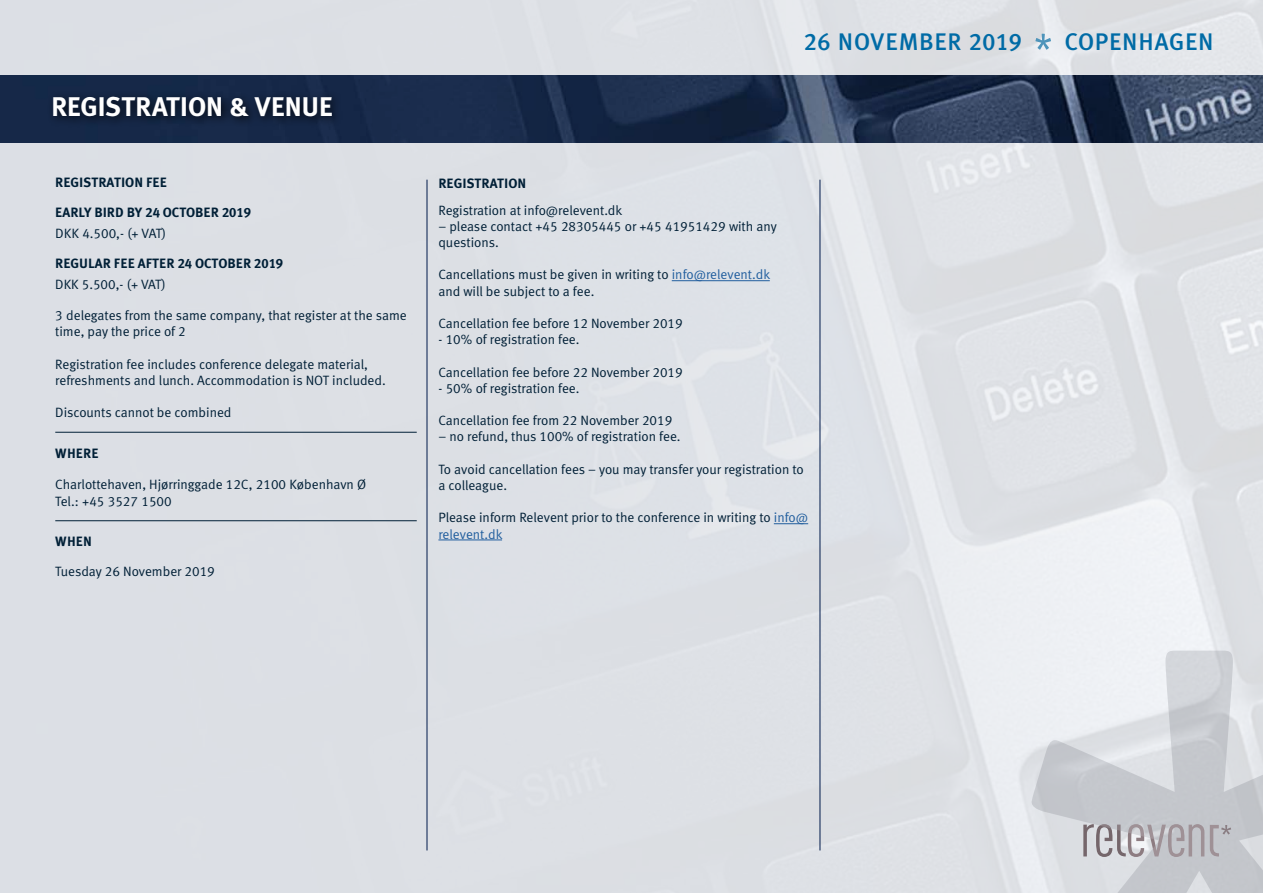
<style>
.page{position:relative;width:1263px;height:893px;background:#fff}
.page>*{position:absolute;margin:0;border:0;box-sizing:border-box;transform-origin:0 0}
.t1{font:700 27px "Meta Plus";letter-spacing:-.015em;color:#fff}
.t2{font:500 24px "Meta Plus";letter-spacing:.03em;color:#006ba6}
.t3{font:13.5px/16.2px "Meta Normal LF";color:#001f36}
.t4{font:13.5px "Meta Plus Bold Caps";color:#001f36}
.t5{font:13.5px "Meta Normal LF Caps";color:#001f36}
.s1{font-family:"Meta Normal LF"}
.s2{font-family:"Meta Normal LF Caps"}
.s3{font-family:"Meta Plus Medium Caps";font-weight:400}
.s4{color:#215e9e}
</style>
<div class="page">
<img style="left:1px;top:0;width:1262px;height:893px">
<img style="left:0;top:75px;width:1263px;height:67px">
<hr style="left:427px;top:180px;width:1px;height:670px;background:#001a4b">
<hr style="left:820px;top:180px;width:1px;height:670px;background:#001a4b">
<hr style="left:55px;top:432px;width:362px;height:1px;background:#001f36">
<hr style="left:55px;top:520px;width:362px;height:1px;background:#001f36">
<svg style="left:1035px;top:34px;width:16px;height:16px"></svg>
<div style="left:47px;top:90px;width:297px;height:38px;background:#000;opacity:.75"></div>
<svg style="left:1032px;top:651px;width:231px;height:242px;background:#d3d5da"></svg>
<hr style="left:672px;top:280px;width:98px;height:1px;background:#215e9e">
<hr style="left:774px;top:523px;width:34px;height:1px;background:#215e9e">
<hr style="left:438px;top:540px;width:64px;height:1px;background:#215e9e">
<h1 class="t1" style="left:51px;top:94px;width:284px">REGISTRATION &amp; VENUE</h1>
<p class="t4" style="left:55px;top:177px;width:113px">REGISTRATION FEE</p>
<p class="t4" style="left:55px;top:207px;width:197px">EARLY BIRD BY 24 OCTOBER 2019</p>
<p class="t5" style="left:55px;top:228px;width:112px">DKK 4.500,- (<span class="s1">+ VAT)</span></p>
<p class="t4" style="left:55px;top:258px;width:229px">REGULAR FEE AFTER 24 OCTOBER 2019</p>
<p class="t3" style="left:55px;top:277px;width:112px">DKK <span class="s2">5.500,-</span> (+ VAT)</p>
<p class="t3" style="left:55px;top:308px;width:353px"><span class="s2">3</span> delegates from the same company, that register at the same time, pay the price of <span class="s2">2</span></p>
<p class="t3" style="left:55px;top:357px;width:332px">Registration fee includes conference delegate material, refreshments and lunch. Accommodation is NOT included.</p>
<p class="t3" style="left:55px;top:405px;width:178px">Discounts cannot be combined</p>
<p class="t4" style="left:55px;top:448px;width:45px">WHERE</p>
<p class="t3" style="left:55px;top:477px;width:312px">Charlottehaven, Hjørringgade <span class="s2">12C, 2100</span> København Ø</p>
<p class="t5" style="left:55px;top:495px;width:118px"><span class="s1">Tel.:</span> +45 3527 1500</p>
<p class="t4" style="left:55px;top:536px;width:38px">WHEN</p>
<p class="t3" style="left:55px;top:564px;width:161px">Tuesday <span class="s2">26</span> November <span class="s2">2019</span></p>
<h2 class="t2" style="left:804px;top:27px;width:219px"><span class="s3">26</span> NOVEMBER <span class="s3">2019</span></h2>
<h2 class="t2" style="left:1065px;top:27px;width:151px">COPENHAGEN</h2>
<p class="t4" style="left:438px;top:178px;width:89px">REGISTRATION</p>
<p class="t3" style="left:438px;top:203px;width:185px">Registration at info@relevent.dk</p>
<p class="t3" style="left:438px;top:219px;width:340px">– please contact <span class="s2">+45 28305445</span> or +<span class="s2">45 41951429</span> with any questions.</p>
<p class="t3" style="left:438px;top:267px;width:333px">Cancellations must be given in writing to <span class="s4">info@relevent.dk </span>and will be subject to a fee.</p>
<p class="t3" style="left:438px;top:316px;width:246px">Cancellation fee before <span class="s2">12</span> November <span class="s2">2019</span></p>
<p class="t3" style="left:438px;top:332px;width:143px"><span class="s2">- 10%</span> of registration fee.</p>
<p class="t3" style="left:438px;top:365px;width:246px">Cancellation fee before <span class="s2">22</span> November <span class="s2">2019</span></p>
<p class="t3" style="left:438px;top:381px;width:143px"><span class="s2">- 50%</span> of registration fee.</p>
<p class="t3" style="left:438px;top:413px;width:235px">Cancellation fee from <span class="s2">22</span> November <span class="s2">2019</span></p>
<p class="t3" style="left:438px;top:429px;width:244px">– no refund, thus 100% of registration fee.</p>
<p class="t3" style="left:438px;top:462px;width:367px">To avoid cancellation fees – you may transfer your registration to a colleague.</p>
<p class="t3" style="left:438px;top:510px;width:371px">Please inform Relevent prior to the conference in writing to <span class="s4">info@ relevent.dk</span></p>
</div>
